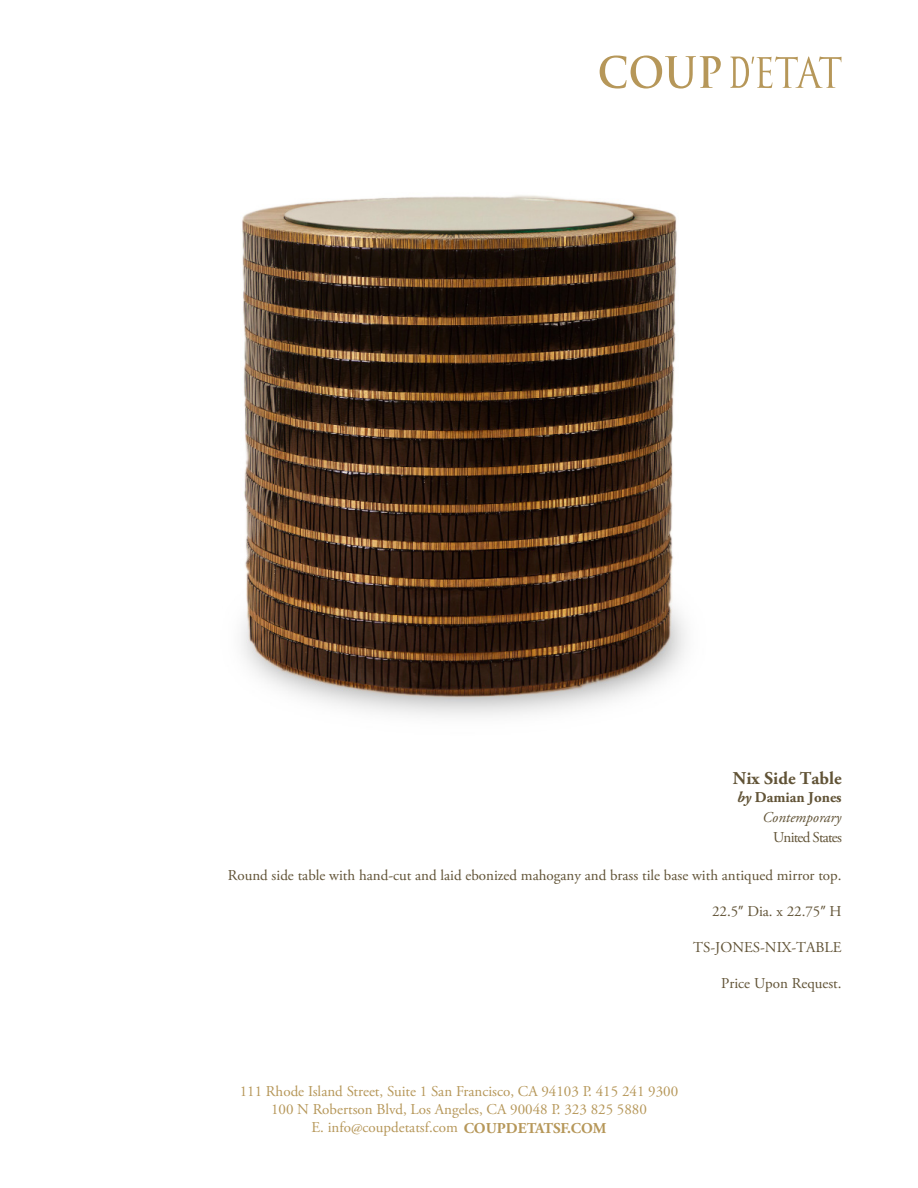
<style>
.page{position:relative;width:918px;height:1188px;background:#fff}
.page>*{position:absolute;margin:0;border:0;box-sizing:border-box;transform-origin:0 0}
.t1{font:700 18px "Adobe Garamond Pro";color:#615336}
.t2{font:15px/18px "Adobe Garamond Pro";color:#b69759;text-align:center}
.t3{font:15px "Adobe Garamond Pro";color:#615336}
.t4{font:italic 15px/20.4px "Adobe Garamond Pro";color:#615336;text-align:right}
.t5{font:15px "Adobe Garamond Pro";letter-spacing:-.055em;color:#615336}
.s1{font-weight:700}
.s2{font-weight:700;font-style:normal}
.s3{font-family:"Myriad Pro"}
</style>
<div class="page">
<svg style="left:600px;top:56px;width:121px;height:33px"></svg>
<svg style="left:730px;top:56px;width:112px;height:32px"></svg>
<img style="left:241px;top:195px;width:445px;height:521px">
<p class="t1" style="left:733px;top:768px;width:110px">Nix Side Table</p>
<p class="t4" style="left:737px;top:787px;width:106px"><span class="s1">by</span> <span class="s2">Damian Jones<br></span>Contemporary</p>
<p class="t5" style="left:773px;top:829px;width:70px">United States</p>
<p class="t3" style="left:228px;top:867px;width:615px">Round side table with hand-cut and laid ebonized mahogany and brass tile base with antiqued mirror top.</p>
<p class="t3" style="left:712px;top:903px;width:131px">22.5<span class="s3">”</span> Dia. x 22.75<span class="s3">”</span> H</p>
<p class="t3" style="left:693px;top:939px;width:150px">TS-JONES-NIX-TABLE</p>
<p class="t3" style="left:721px;top:975px;width:122px">Price Upon Request.</p>
<p class="t2" style="left:240px;top:1083px;width:440px">111 Rhode Island Street, Suite 1 San Francisco, CA 94103 P. 415 241 9300<br>100 N Robertson Blvd, Los Angeles, CA 90048 P. 323 825 5880<br>E. info@coupdetatsf.com <span class="s1">COUPDETATSF.COM</span></p>
</div>
